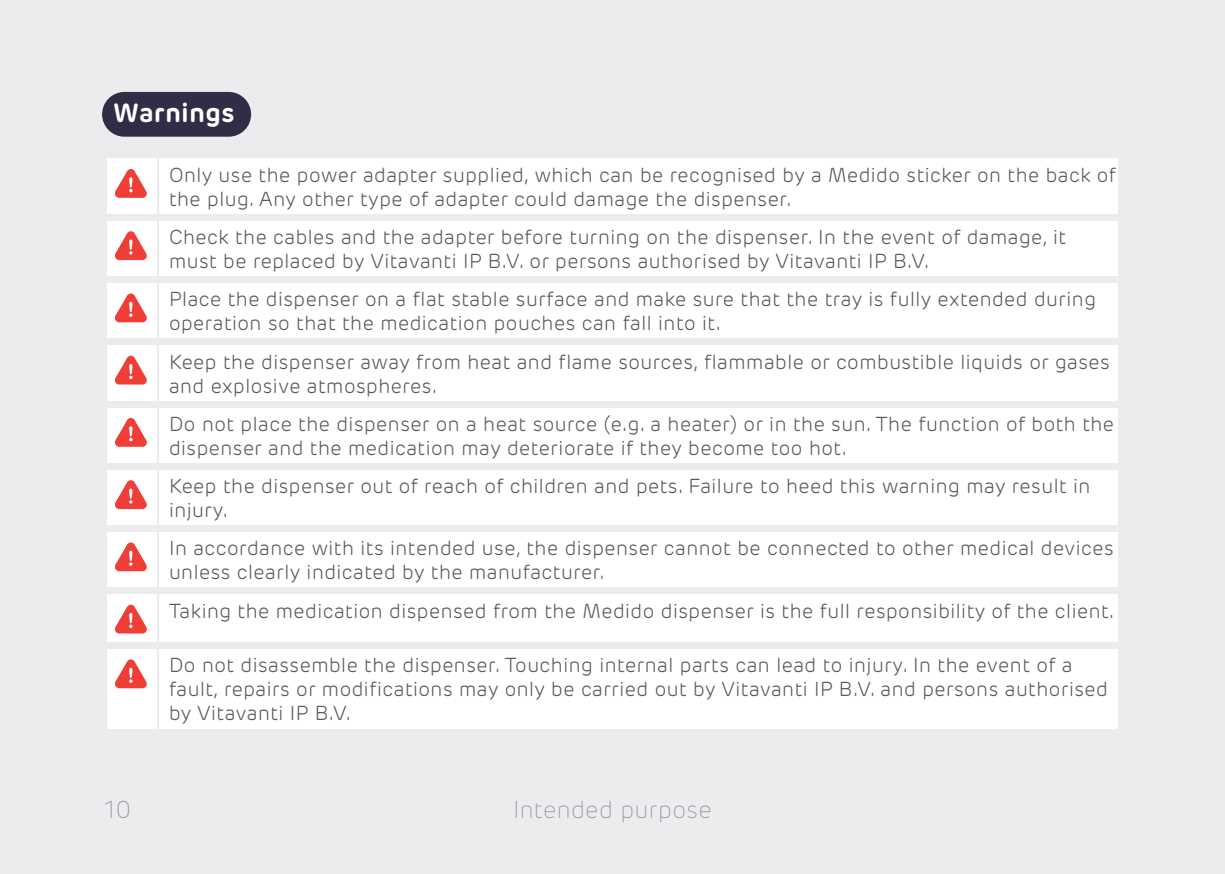
<style>
.page{position:relative;width:1225px;height:874px;background:#fff}
.page>*{position:absolute;margin:0;border:0;box-sizing:border-box;transform-origin:0 0}
.t1{font:700 26px "New Rubrik";letter-spacing:.025em;color:#fff}
.t2{font:200 24px "New Rubrik";letter-spacing:.01em;color:#94999c}
.t3{font:300 20px/24px "New Rubrik";letter-spacing:.025em;color:#57585a}
</style>
<div class="page">
<div style="left:0;top:0;width:1225px;height:873px;background:#ececee"></div>
<div style="left:102px;top:92px;width:149px;height:45px;background:#322d46;border-radius:22px"></div>
<div style="left:107px;top:158px;width:1011px;height:571px;background:#fff"></div>
<hr style="left:157px;top:157px;width:1px;height:57px;background:#ececee">
<hr style="left:157px;top:220px;width:1px;height:56px;background:#ececee">
<hr style="left:157px;top:282px;width:1px;height:56px;background:#ececee">
<hr style="left:157px;top:344px;width:1px;height:57px;background:#ececee">
<hr style="left:157px;top:407px;width:1px;height:56px;background:#ececee">
<hr style="left:157px;top:469px;width:1px;height:56px;background:#ececee">
<hr style="left:157px;top:531px;width:1px;height:56px;background:#ececee">
<hr style="left:157px;top:593px;width:1px;height:49px;background:#ececee">
<hr style="left:157px;top:648px;width:1px;height:81px;background:#ececee">
<div style="left:106px;top:214px;width:52px;height:6px;background:#ececee"></div>
<div style="left:158px;top:214px;width:961px;height:6px;background:#ececee"></div>
<div style="left:106px;top:276px;width:52px;height:6px;background:#ececee"></div>
<div style="left:158px;top:276px;width:961px;height:6px;background:#ececee"></div>
<div style="left:106px;top:338px;width:52px;height:6px;background:#ececee"></div>
<div style="left:158px;top:338px;width:961px;height:6px;background:#ececee"></div>
<div style="left:106px;top:401px;width:52px;height:6px;background:#ececee"></div>
<div style="left:158px;top:401px;width:961px;height:6px;background:#ececee"></div>
<div style="left:106px;top:463px;width:52px;height:6px;background:#ececee"></div>
<div style="left:158px;top:463px;width:961px;height:6px;background:#ececee"></div>
<div style="left:106px;top:525px;width:52px;height:6px;background:#ececee"></div>
<div style="left:158px;top:525px;width:961px;height:6px;background:#ececee"></div>
<div style="left:106px;top:587px;width:52px;height:6px;background:#ececee"></div>
<div style="left:158px;top:587px;width:961px;height:6px;background:#ececee"></div>
<div style="left:106px;top:642px;width:52px;height:6px;background:#ececee"></div>
<div style="left:158px;top:642px;width:961px;height:6px;background:#ececee"></div>
<svg style="left:114px;top:168px;width:34px;height:30px"></svg>
<svg style="left:114px;top:230px;width:34px;height:30px"></svg>
<svg style="left:114px;top:292px;width:34px;height:30px"></svg>
<svg style="left:114px;top:355px;width:34px;height:29px"></svg>
<svg style="left:114px;top:417px;width:34px;height:30px"></svg>
<svg style="left:114px;top:479px;width:34px;height:30px"></svg>
<svg style="left:114px;top:541px;width:34px;height:30px"></svg>
<svg style="left:114px;top:603px;width:34px;height:30px"></svg>
<svg style="left:114px;top:658px;width:34px;height:30px"></svg>
<h1 class="t1" style="left:113px;top:97px;width:123px">Warnings</h1>
<p class="t3" style="left:169px;top:163px;width:948px">Only use the power adapter supplied, which can be recognised by a Medido sticker on the back of the plug. Any other type of adapter could damage the dispenser.</p>
<p class="t3" style="left:169px;top:225px;width:898px">Check the cables and the adapter before turning on the dispenser. In the event of damage, it must be replaced by Vitavanti IP B.V. or persons authorised by Vitavanti IP B.V.</p>
<p class="t3" style="left:169px;top:287px;width:928px">Place the dispenser on a flat stable surface and make sure that the tray is fully extended during operation so that the medication pouches can fall into it.</p>
<p class="t3" style="left:169px;top:349px;width:942px">Keep the dispenser away from heat and flame sources, flammable or combustible liquids or gases and explosive atmospheres.</p>
<p class="t3" style="left:169px;top:411px;width:946px">Do not place the dispenser on a heat source (e.g. a heater) or in the sun. The function of both the dispenser and the medication may deteriorate if they become too hot.</p>
<p class="t3" style="left:169px;top:474px;width:923px">Keep the dispenser out of reach of children and pets. Failure to heed this warning may result in injury.</p>
<p class="t3" style="left:169px;top:536px;width:946px">In accordance with its intended use, the dispenser cannot be connected to other medical devices unless clearly indicated by the manufacturer.</p>
<p class="t3" style="left:169px;top:598px;width:946px">Taking the medication dispensed from the Medido dispenser is the full responsibility of the client.</p>
<p class="t3" style="left:169px;top:653px;width:940px">Do not disassemble the dispenser. Touching internal parts can lead to injury. In the event of a fault, repairs or modifications may only be carried out by Vitavanti IP B.V. and persons authorised by Vitavanti IP B.V.</p>
<p class="t2" style="left:102px;top:795px;width:30px">10</p>
<p class="t2" style="left:513px;top:795px;width:200px">Intended purpose</p>
</div>
